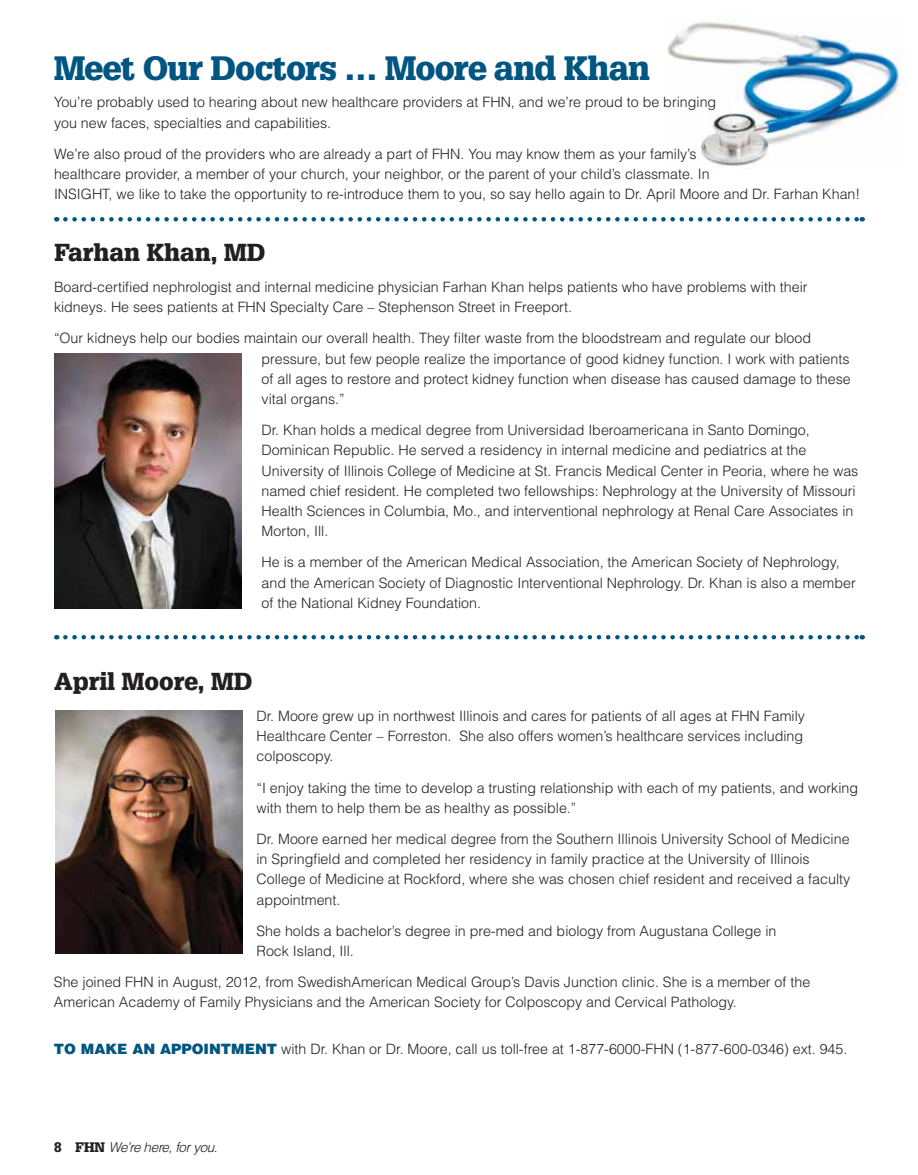
<style>
.page{position:relative;width:918px;height:1175px;background:#fff}
.page>*{position:absolute;margin:0;border:0;box-sizing:border-box;transform-origin:0 0}
.t1{font:900 33px "Glypha LT";letter-spacing:-.02em;color:#005581}
.t2{font:900 24px "Glypha LT";color:#231f20}
.t3{font:300 14.25px/20.2px "Helvetica LT Std";color:#231f20}
.t4{font:italic 300 13.5px "Helvetica LT Std";letter-spacing:-.04em;color:#231f20}
.s1{font-weight:900;color:#005581}
.s2{font-family:"Glypha LT";font-weight:900;font-style:normal}
</style>
<div class="page">
<img style="left:667px;top:21px;width:233px;height:145px">
<svg style="left:65px;top:217px;width:798px;height:4px"></svg>
<img style="left:56px;top:710px;width:187px;height:243px">
<img style="left:54px;top:353px;width:187px;height:255px">
<svg style="left:65px;top:635px;width:798px;height:4px"></svg>
<h1 class="t1" style="left:54px;top:48px;width:598px">Meet Our Doctors … Moore and Khan</h1>
<p class="t3" style="left:54px;top:92px;width:664px">You’re probably used to hearing about new healthcare providers at FHN, and we’re proud to be bringing you new faces, specialties and capabilities.</p>
<p class="t3" style="left:54px;top:143px;width:808px">We’re also proud of the providers who are already a part of FHN. You may know them as your family’s<br>healthcare provider, a member of your church, your neighbor, or the parent of your child’s classmate. In<br>INSIGHT, we like to take the opportunity to re-introduce them to you, so say hello again to Dr. April Moore and Dr. Farhan Khan!</p>
<h2 class="t2" style="left:54px;top:238px;width:213px">Farhan Khan, MD</h2>
<p class="t3" style="left:54px;top:277px;width:755px">Board-certified nephrologist and internal medicine physician Farhan Khan helps patients who have problems with their kidneys. He sees patients at FHN Specialty Care – Stephenson Street in Freeport.</p>
<p class="t3" style="left:262px;top:328px;width:591px;text-indent:-208px">“Our kidneys help our bodies maintain our overall health. They filter waste from the bloodstream and regulate our blood pressure, but few people realize the importance of good kidney function. I work with patients of all ages to restore and protect kidney function when disease has caused damage to these vital organs.”</p>
<p class="t3" style="left:262px;top:420px;width:598px">Dr. Khan holds a medical degree from Universidad Iberoamericana in Santo Domingo, Dominican Republic. He served a residency in internal medicine and pediatrics at the University of Illinois College of Medicine at St. Francis Medical Center in Peoria, where he was named chief resident. He completed two fellowships: Nephrology at the University of Missouri Health Sciences in Columbia, Mo., and interventional nephrology at Renal Care Associates in Morton, Ill.</p>
<p class="t3" style="left:262px;top:552px;width:596px">He is a member of the American Medical Association, the American Society of Nephrology, and the American Society of Diagnostic Interventional Nephrology. Dr. Khan is also a member of the National Kidney Foundation.</p>
<h2 class="t2" style="left:54px;top:666px;width:200px">April Moore, MD</h2>
<p class="t3" style="left:256px;top:705px;width:550px">Dr. Moore grew up in northwest Illinois and cares for patients of all ages at FHN Family<br>Healthcare Center – Forreston. She also offers women’s healthcare services including colposcopy.</p>
<p class="t3" style="left:256px;top:777px;width:603px">“I enjoy taking the time to develop a trusting relationship with each of my patients, and working with them to help them be as healthy as possible.”</p>
<p class="t3" style="left:256px;top:828px;width:595px">Dr. Moore earned her medical degree from the Southern Illinois University School of Medicine in Springfield and completed her residency in family practice at the University of Illinois College of Medicine at Rockford, where she was chosen chief resident and received a faculty appointment.</p>
<p class="t3" style="left:256px;top:920px;width:522px">She holds a bachelor’s degree in pre-med and biology from Augustana College in<br>Rock Island, Ill.</p>
<p class="t3" style="left:54px;top:971px;width:758px">She joined FHN in August, 2012, from SwedishAmerican Medical Group’s Davis Junction clinic. She is a member of the<br>American Academy of Family Physicians and the American Society for Colposcopy and Cervical Pathology.</p>
<p class="t3" style="left:54px;top:1038px;width:795px"><span class="s1">TO MAKE AN APPOINTMENT</span> with Dr. Khan or Dr. Moore, call us toll-free at 1-877-6000-FHN (1-877-600-0346) ext. 945.</p>
<p class="t4" style="left:54px;top:1138px;width:165px"><span class="s2">8 FHN</span> We’re here, for you.</p>
</div>
